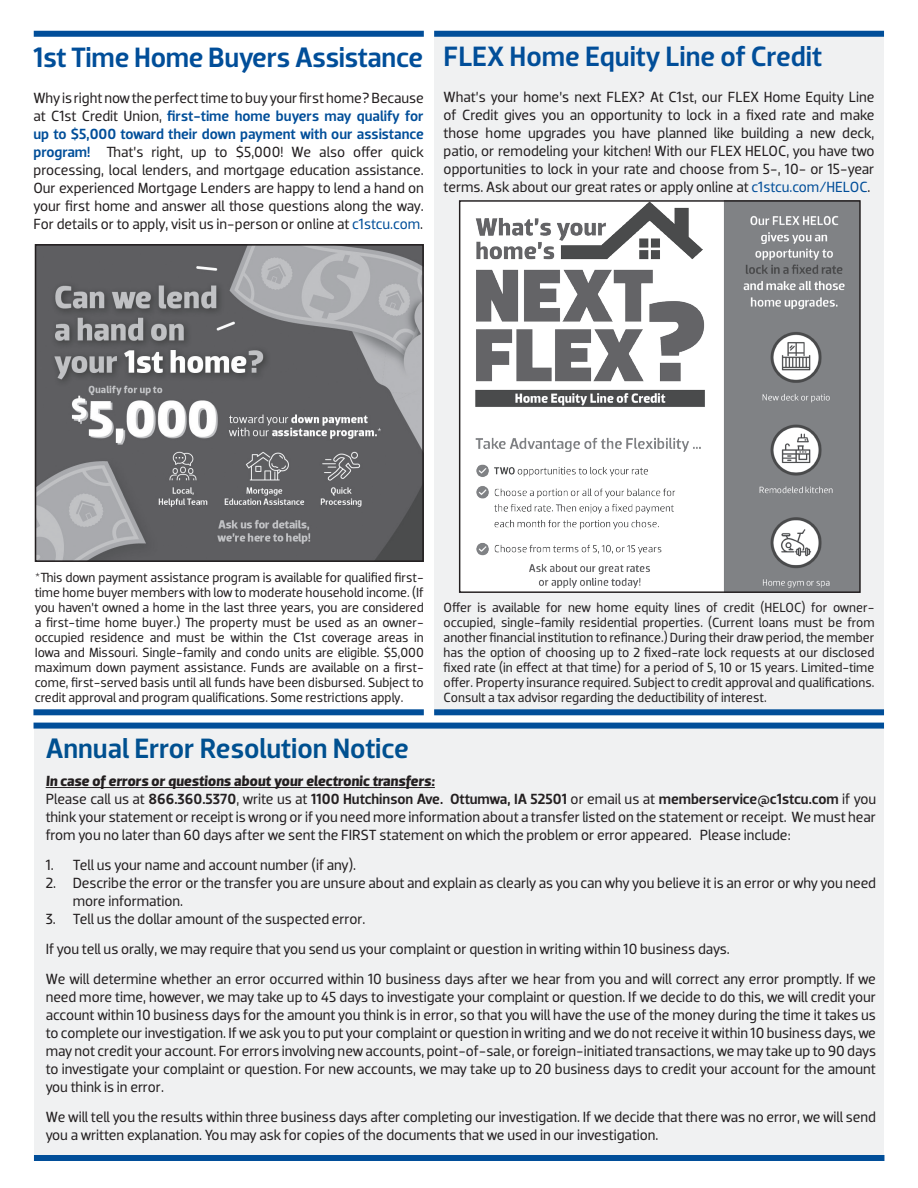
<style>
.page{position:relative;width:918px;height:1188px;background:#fff}
.page>*{position:absolute;margin:0;border:0;box-sizing:border-box;transform-origin:0 0}
.t1{font:500 28.5px "Dobra";letter-spacing:-.01em;color:#014e99}
.t2{font:500 28.5px "Dobra";color:#005090}
.t3{font:15px/18px "Dobra";color:#231f20;text-align:justify}
.t4{font:italic 700 15px "Dobra";color:#231f20}
.t5{font:13.5px/15px "Dobra";color:#231f20;text-align:justify}
.s1{font-weight:500;color:#014e99}
.s2{color:#014e99}
.s3{font-weight:500}
</style>
<div class="page">
<div style="left:434px;top:32px;width:450px;height:680px;background:#f0f1f2"></div>
<div style="left:35px;top:724px;width:849px;height:434px;background:#f0f1f2"></div>
<div style="left:34px;top:723px;width:850px;height:6px;background:#014e99"></div>
<div style="left:34px;top:1155px;width:850px;height:6px;background:#014e99"></div>
<hr style="left:46px;top:787px;width:389px;height:1px;background:#231f20">
<div style="left:34px;top:31px;width:390px;height:6px;background:#014e99"></div>
<img style="left:38px;top:247px;width:383px;height:312px">
<div style="left:35px;top:244px;width:389px;height:318px;border:2px solid #231f20"></div>
<div style="left:434px;top:31px;width:450px;height:6px;background:#014e99"></div>
<div style="left:434px;top:709px;width:450px;height:6px;background:#014e99"></div>
<div style="left:33px;top:709px;width:391px;height:6px;background:#014e99"></div>
<img style="left:461px;top:202px;width:398px;height:389px">
<div style="left:459px;top:200px;width:402px;height:393px;border:1px solid #231f20"></div>
<p class="t1" style="left:33px;top:40px;width:391px">1st Time Home Buyers Assistance</p>
<p class="t3" style="left:33px;top:89px;width:392px">Why is right now the perfect time to buy your first home? Because at C1st Credit Union, <span class="s1">first-time home buyers may qualify for up to $5,000 toward their down payment with our assistance program!</span> That’s right, up to $5,000! We also offer quick processing, local lenders, and mortgage education assistance.<br>Our experienced Mortgage Lenders are happy to lend a hand on your first home and answer all those questions along the way.<br>For details or to apply, visit us in-person or online at <span class="s2">c1stcu.com</span>.</p>
<p class="t1" style="left:444px;top:39px;width:380px">FLEX Home Equity Line of Credit</p>
<p class="t3" style="left:444px;top:88px;width:432px">What’s your home’s next FLEX? At C1st, our FLEX Home Equity Line of Credit gives you an opportunity to lock in a fixed rate and make those home upgrades you have planned like building a new deck, patio, or remodeling your kitchen! With our FLEX HELOC, you have two opportunities to lock in your rate and choose from 5-, 10- or 15-year terms. Ask about our great rates or apply online at <span class="s2">c1stcu.com/HELOC</span>.</p>
<p class="t5" style="left:35px;top:570px;width:391px">*This down payment assistance program is available for qualified first&shy;time home buyer members with low to moderate household income. (If you haven’t owned a home in the last three years, you are considered a first-time home buyer.) The property must be used as an owner&shy;occupied residence and must be within the C1st coverage areas in Iowa and Missouri. Single-family and condo units are eligible. $5,000 maximum down payment assistance. Funds are available on a first&shy;come, first-served basis until all funds have been disbursed. Subject to credit approval and program qualifications. Some restrictions apply.</p>
<p class="t5" style="left:444px;top:600px;width:432px">Offer is available for new home equity lines of credit (HELOC) for owner&shy;occupied, single-family residential properties. (Current loans must be from another financial institution to refinance.) During their draw period, the member has the option of choosing up to 2 fixed-rate lock requests at our disclosed fixed rate (in effect at that time) for a period of 5, 10 or 15 years. Limited-time offer. Property insurance required. Subject to credit approval and qualifications.<br>Consult a tax advisor regarding the deductibility of interest.</p>
<p class="t2" style="left:46px;top:732px;width:365px">Annual Error Resolution Notice</p>
<p class="t4" style="left:46px;top:772px;width:391px">In case of errors or questions about your electronic transfers:</p>
<p class="t3" style="left:46px;top:790px;width:832px">Please call us at <span class="s3">866.360.5370</span>, write us at <span class="s3">1100 Hutchinson Ave. Ottumwa, IA 52501</span> or email us at <span class="s3">memberservice@c1stcu.com</span> if you think your statement or receipt is wrong or if you need more information about a transfer listed on the statement or receipt. We must hear from you no later than 60 days after we sent the FIRST statement on which the problem or error appeared. Please include:</p>
<p class="t3" style="left:46px;top:856px;width:312px">1. Tell us your name and account number (if any).</p>
<p class="t3" style="left:73px;top:874px;width:805px;text-indent:-27px">2. Describe the error or the transfer you are unsure about and explain as clearly as you can why you believe it is an error or why you need more information.</p>
<p class="t3" style="left:46px;top:910px;width:321px">3. Tell us the dollar amount of the suspected error.</p>
<p class="t3" style="left:46px;top:940px;width:686px">If you tell us orally, we may require that you send us your complaint or question in writing within 10 business days.</p>
<p class="t3" style="left:46px;top:970px;width:832px">We will determine whether an error occurred within 10 business days after we hear from you and will correct any error promptly. If we need more time, however, we may take up to 45 days to investigate your complaint or question. If we decide to do this, we will credit your account within 10 business days for the amount you think is in error, so that you will have the use of the money during the time it takes us to complete our investigation. If we ask you to put your complaint or question in writing and we do not receive it within 10 business days, we may not credit your account. For errors involving new accounts, point-of-sale, or foreign-initiated transactions, we may take up to 90 days to investigate your complaint or question. For new accounts, we may take up to 20 business days to credit your account for the amount you think is in error.</p>
<p class="t3" style="left:46px;top:1108px;width:832px">We will tell you the results within three business days after completing our investigation. If we decide that there was no error, we will send you a written explanation. You may ask for copies of the documents that we used in our investigation.</p>
</div>
